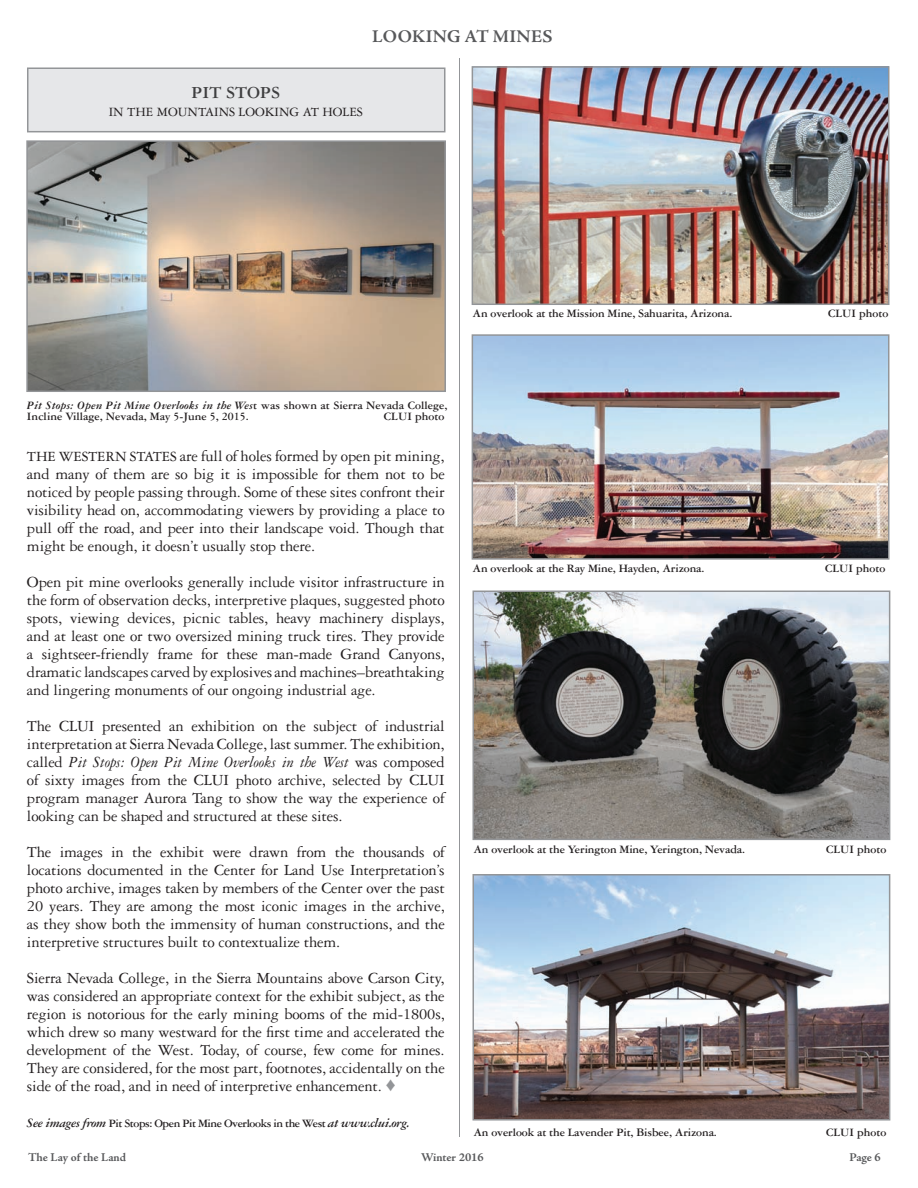
<style>
.page{position:relative;width:918px;height:1188px;background:#fff}
.page>*{position:absolute;margin:0;border:0;box-sizing:border-box;transform-origin:0 0}
.t1{font:700 18px "Adobe Jenson Pro";letter-spacing:.015em;color:#57585a}
.t2{font:700 18px "Garamond Three";color:#3e3e3f}
.t3{font:16.5px/18px "Garamond Three";letter-spacing:-.01em;color:#231f20;text-align:justify}
.t4{font:13.5px "Garamond Three";color:#231f20}
.t5{font:700 12px/10.5px "Garamond Three";letter-spacing:-.01em;color:#231f20}
.t6{font:700 12px "Garamond Three";letter-spacing:-.04em;color:#231f20}
.t7{font:700 12px "Adobe Jenson Pro";letter-spacing:-.005em;color:#57585a}
.s1{font-style:italic}
.s2{font-size:15px}
.s3{color:#939598}
.s4{font-style:italic;font-size:13.5px}
</style>
<div class="page">
<hr style="left:459px;top:58px;width:1px;height:1079px;background:#939598">
<div style="left:28px;top:68px;width:417px;height:64px;background:#e6e7e9"></div>
<div style="left:27px;top:67px;width:418px;height:65px;border:2px solid #939598"></div>
<img style="left:29px;top:143px;width:414px;height:246px">
<div style="left:26px;top:140px;width:420px;height:252px;border:2px solid #939598"></div>
<img style="left:475px;top:69px;width:411px;height:233px">
<div style="left:472px;top:66px;width:417px;height:239px;border:2px solid #939598"></div>
<img style="left:475px;top:337px;width:411px;height:220px">
<div style="left:472px;top:334px;width:417px;height:226px;border:2px solid #939598"></div>
<img style="left:475px;top:594px;width:412px;height:243px">
<div style="left:472px;top:591px;width:418px;height:249px;border:2px solid #939598"></div>
<img style="left:475px;top:877px;width:412px;height:241px">
<div style="left:472px;top:874px;width:418px;height:247px;border:2px solid #939598"></div>
<p class="t1" style="left:372px;top:26px;width:182px">LOOkING AT MINES</p>
<p class="t2" style="left:192px;top:82px;width:90px">PIt stoPs</p>
<p class="t4" style="left:109px;top:104px;width:256px">in the moUntains looking at holes</p>
<p class="t5" style="left:472px;top:308px;width:261px">an overlook at the Mission Mine, sahuarita, arizona.</p>
<p class="t5" style="left:828px;top:308px;width:62px">CluI photo</p>
<p class="t5" style="left:27px;top:400px;width:422px"><span class="s1">Pit Stops: Open Pit Mine Overlooks in the Wes</span>t was shown at sierra nevada College,<br>Incline Village, nevada, May 5-June 5, 2015.</p>
<p class="t5" style="left:384px;top:411px;width:62px">CluI photo</p>
<p class="t3" style="left:27px;top:447px;width:419px"><span class="s2">the Western states</span> are full of holes formed by open pit mining, and many of them are so big it is impossible for them not to be noticed by people passing through. some of these sites confront their visibility head on, accommodating viewers by providing a place to pull off the road, and peer into their landscape void. though that might be enough, it doesn’t usually stop there.</p>
<p class="t3" style="left:27px;top:573px;width:419px">open pit mine overlooks generally include visitor infrastructure in the form of observation decks, interpretive plaques, suggested photo spots, viewing devices, picnic tables, heavy machinery displays, and at least one or two oversized mining truck tires. they provide a sightseer-friendly frame for these man-made grand canyons, dramatic landscapes carved by explosives and machines–breathtaking and lingering monuments of our ongoing industrial age.</p>
<p class="t3" style="left:27px;top:717px;width:421px">the clUi presented an exhibition on the subject of industrial interpretation at sierra nevada college, last summer. the exhibition, called <span class="s1">Pit Stops: Open Pit Mine Overlooks in the West</span> was composed of sixty images from the clUi photo archive, selected by clUi program manager aurora tang to show the way the experience of looking can be shaped and structured at these sites.</p>
<p class="t3" style="left:27px;top:843px;width:421px">the images in the exhibit were drawn from the thousands of locations documented in the center for land Use interpretation’s photo archive, images taken by members of the center over the past 20 years. they are among the most iconic images in the archive, as they show both the immensity of human constructions, and the interpretive structures built to contextualize them.</p>
<p class="t3" style="left:27px;top:969px;width:419px">sierra nevada college, in the sierra mountains above carson city, was considered an appropriate context for the exhibit subject, as the region is notorious for the early mining booms of the mid-1800s, which drew so many westward for the first time and accelerated the development of the West. today, of course, few come for mines. they are considered, for the most part, footnotes, accidentally on the side of the road, and in need of interpretive enhancement. <span class="s3">♦</span></p>
<p class="t6" style="left:27px;top:1116px;width:384px"><span class="s4">See images from</span> Pit stops: open Pit Mine overlooks in the West <span class="s4">at www.clui.org.</span></p>
<p class="t7" style="left:28px;top:1150px;width:99px">The Lay of the Land</p>
<p class="t7" style="left:421px;top:1150px;width:64px">Winter 2016</p>
<p class="t7" style="left:850px;top:1150px;width:33px">Page 6</p>
<p class="t5" style="left:472px;top:563px;width:234px">an overlook at the ray Mine, hayden, arizona.</p>
<p class="t5" style="left:825px;top:563px;width:62px">CluI photo</p>
<p class="t5" style="left:473px;top:844px;width:273px">an overlook at the yerington Mine, yerington, nevada.</p>
<p class="t5" style="left:826px;top:844px;width:62px">CluI photo</p>
<p class="t5" style="left:473px;top:1127px;width:245px">an overlook at the lavender Pit, Bisbee, arizona.</p>
<p class="t5" style="left:826px;top:1127px;width:62px">CluI photo</p>
</div>
